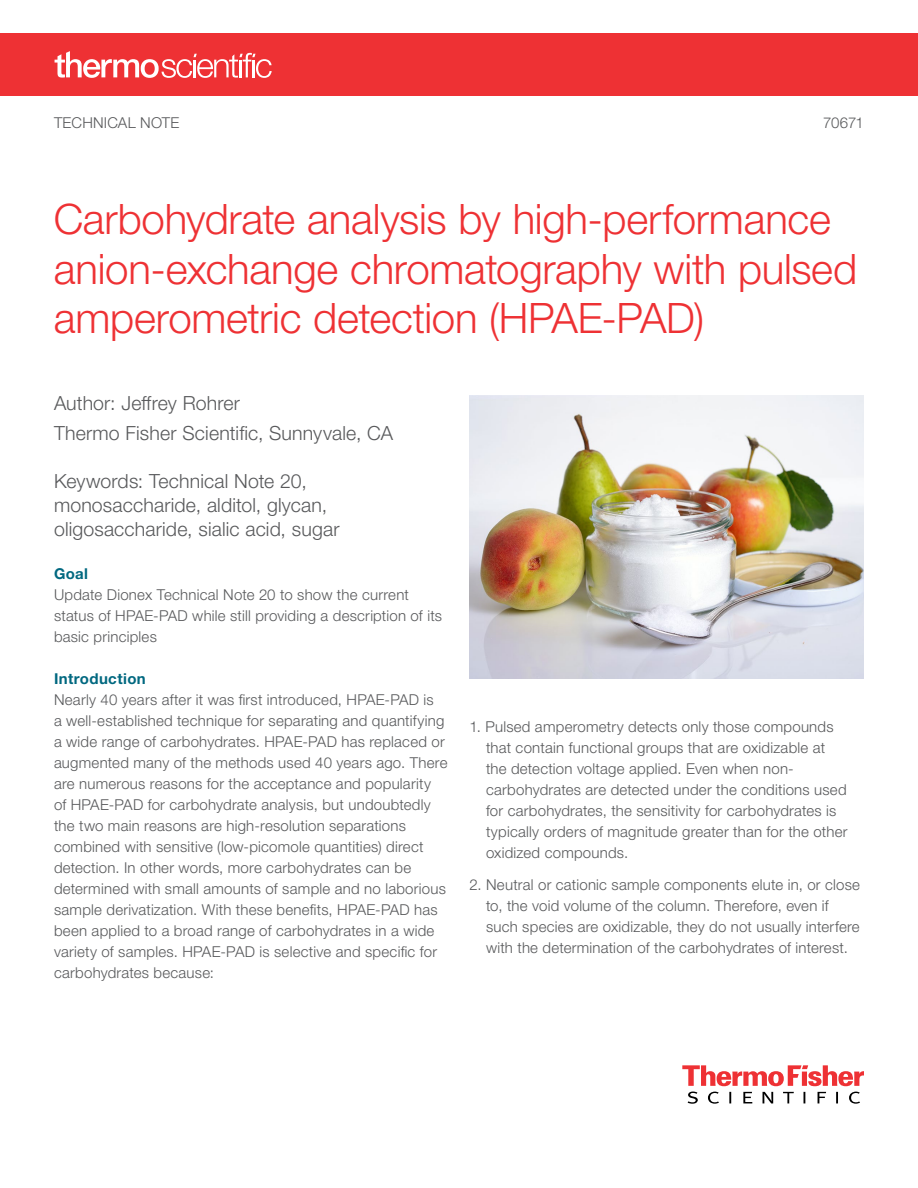
<style>
.page{position:relative;width:918px;height:1188px;background:#fff}
.page>*{position:absolute;margin:0;border:0;box-sizing:border-box;transform-origin:0 0}
.t1{font:300 42px/49.5px "Helvetica Neue LTW1 G";letter-spacing:-.005em;color:#ee3134}
.t2{font:300 19.5px/24px "Helvetica Neue LTW1 G";letter-spacing:.01em;color:#58595b}
.t3{font:300 15px/21px "Helvetica Neue LTW1 G";letter-spacing:.015em;color:#58595b}
.t4{font:700 15px "Helvetica Neue LTW1 G";letter-spacing:.025em;color:#006880}
</style>
<div class="page">
<svg style="left:682px;top:1065px;width:182px;height:21px"></svg>
<svg style="left:688px;top:1092px;width:172px;height:12px"></svg>
<div style="left:0;top:33px;width:918px;height:63px;background:#ee3134"></div>
<svg style="left:55px;top:51px;width:217px;height:27px"></svg>
<img style="left:469px;top:395px;width:395px;height:283px">
<p class="t3" style="left:54px;top:112px;width:127px">TECHNICAL NOTE</p>
<p class="t3" style="left:823px;top:112px;width:42px">70671</p>
<h1 class="t1" style="left:54px;top:194px;width:805px">Carbohydrate analysis by high-performance anion-exchange chromatography with pulsed amperometric detection (HPAE-PAD)</h1>
<h2 class="t2" style="left:54px;top:389px;width:341px;line-height:29.4px">Author: Jeffrey Rohrer<br>Thermo Fisher Scientific, Sunnyvale, CA</h2>
<h2 class="t2" style="left:54px;top:469px;width:287px">Keywords: Technical Note 20, monosaccharide, alditol, glycan, oligosaccharide, sialic acid, sugar</h2>
<p class="t4" style="left:54px;top:564px;width:36px">Goal</p>
<p class="t3" style="left:54px;top:584px;width:390px">Update Dionex Technical Note 20 to show the current status of HPAE-PAD while still providing a description of its basic principles</p>
<p class="t4" style="left:54px;top:669px;width:93px">Introduction</p>
<p class="t3" style="left:54px;top:689px;width:395px">Nearly 40 years after it was first introduced, HPAE-PAD is<br>a well-established technique for separating and quantifying a wide range of carbohydrates. HPAE-PAD has replaced or augmented many of the methods used 40 years ago. There are numerous reasons for the acceptance and popularity<br>of HPAE-PAD for carbohydrate analysis, but undoubtedly the two main reasons are high-resolution separations combined with sensitive (low-picomole quantities) direct detection. In other words, more carbohydrates can be determined with small amounts of sample and no laborious sample derivatization. With these benefits, HPAE-PAD has been applied to a broad range of carbohydrates in a wide variety of samples. HPAE-PAD is selective and specific for carbohydrates because:</p>
<p class="t3" style="left:486px;top:716px;width:363px;text-indent:-16px">1. Pulsed amperometry detects only those compounds that contain functional groups that are oxidizable at the detection voltage applied. Even when non&shy;carbohydrates are detected under the conditions used for carbohydrates, the sensitivity for carbohydrates is typically orders of magnitude greater than for the other oxidized compounds.</p>
<p class="t3" style="left:486px;top:874px;width:376px;text-indent:-16px">2. Neutral or cationic sample components elute in, or close to, the void volume of the column. Therefore, even if such species are oxidizable, they do not usually interfere with the determination of the carbohydrates of interest.</p>
</div>
